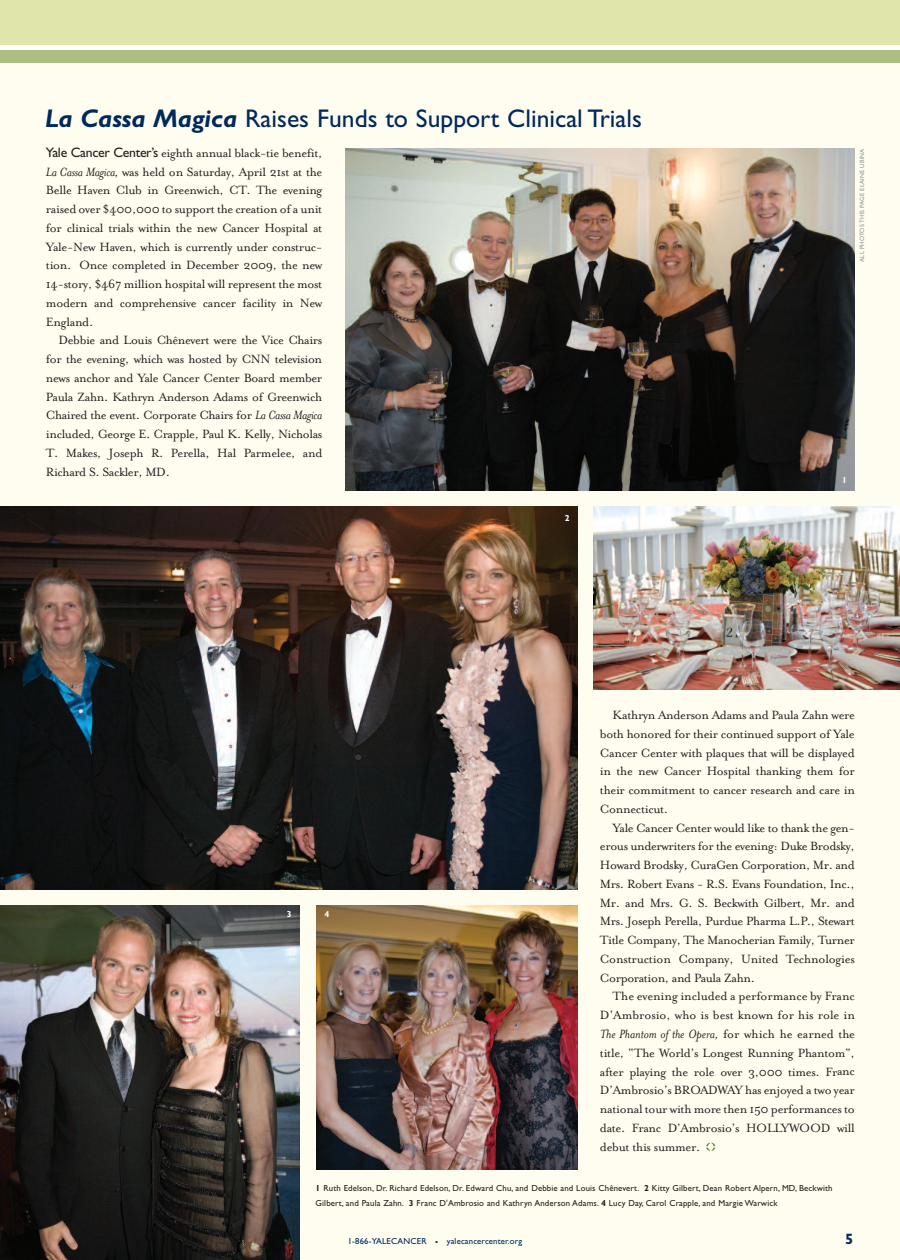
<style>
.page{position:relative;width:900px;height:1260px;background:#fff}
.page>*{position:absolute;margin:0;border:0;box-sizing:border-box;transform-origin:0 0}
.t1{font:25.62px "Gill Sans";color:#00295c}
.t2{font:700 15px "Gill Sans";color:#00295c}
.t3{font:13.75px/18.8px "Mrs Eaves Roman";letter-spacing:-.025em;color:#231f20;text-align:justify}
.t4{font:13.75px/18.8px "Mrs Eaves Roman";letter-spacing:-.005em;color:#231f20;text-align:right}
.t5{font:italic 13.75px "Mrs Eaves";letter-spacing:-.005em;color:#231f20}
.t6{font:8.75px/15px "Gill Sans";letter-spacing:.015em;color:#231f20}
.t7{font:8.75px "Gill Sans";letter-spacing:.015em;color:#00295c}
.t8{font:700 8.75px "Gill Sans";color:#fff}
.t9{font:6.25px "Gill Sans";letter-spacing:.025em;color:#939598}
.s1{font-weight:700;font-style:italic}
.s2{font-family:"Gill Sans"}
.s3{font-family:"Mrs Eaves";font-style:italic}
.s4{font-family:"Mrs Eaves Roman";font-style:normal}
.s5{font-weight:700}
</style>
<div class="page">
<div style="left:0;top:62px;width:900px;height:1198px;background:#fffdef"></div>
<div style="left:0;top:0;width:900px;height:45px;background:#e0e5ab"></div>
<div style="left:0;top:50px;width:900px;height:12px;background:#adbe83"></div>
<img style="left:0;top:906px;width:300px;height:354px">
<img style="left:346px;top:148px;width:509px;height:343px">
<img style="left:0;top:506px;width:578px;height:384px">
<svg style="left:706px;top:1143px;width:9px;height:8px"></svg>
<img style="left:317px;top:906px;width:261px;height:264px">
<img style="left:594px;top:506px;width:306px;height:183px">
<h1 class="t1" style="left:45px;top:108px;width:598px"><span class="s1">La Cassa Magica</span> Raises Funds to Support Clinical Trials</h1>
<p class="t3" style="left:46px;top:143px;width:278px"><span class="s2">Yale Cancer Center’s</span> eighth annual black-tie benefit, <span class="s3">La Cassa Magica,</span> was held on Saturday, April 21st at the Belle Haven Club in Greenwich, CT. The evening raised over $400,000 to support the creation of a unit for clinical trials within the new Cancer Hospital at Yale-New Haven, which is currently under construc&shy;tion. Once completed in December 2009, the new 14-story, $467 million hospital will represent the most modern and comprehensive cancer facility in New England.</p>
<p class="t3" style="left:46px;top:330px;width:278px;text-indent:13px">Debbie and Louis Chênevert were the Vice Chairs for the evening, which was hosted by CNN television news anchor and Yale Cancer Center Board member Paula Zahn. Kathryn Anderson Adams of Greenwich Chaired the event. Corporate Chairs for <span class="s3">La Cassa Magica </span>included, George E. Crapple, Paul K. Kelly, Nicholas T. Makes, Joseph R. Perella, Hal Parmelee, and Richard S. Sackler, MD.</p>
<p class="t8" style="left:565px;top:514px;width:6px">2</p>
<p class="t9" style="left:860px;top:262px;width:115px;rotate:-90deg">ALL PHOTOS THIS PAGE ELAINE UBINA</p>
<p class="t8" style="left:842px;top:477px;width:6px">1</p>
<p class="t8" style="left:287px;top:911px;width:6px">3</p>
<p class="t8" style="left:325px;top:911px;width:6px">4</p>
<p class="t3" style="left:600px;top:705px;width:256px;text-indent:13px">Kathryn Anderson Adams and Paula Zahn were both honored for their continued support of Yale Cancer Center with plaques that will be displayed in the new Cancer Hospital thanking them for their commitment to cancer research and care in Connecticut.</p>
<p class="t3" style="left:600px;top:818px;width:256px;text-indent:13px">Yale Cancer Center would like to thank the gen&shy;erous underwriters for the evening: Duke Brodsky, Howard Brodsky, CuraGen Corporation, Mr. and Mrs. Robert Evans - R.S. Evans Foundation, Inc., Mr. and Mrs. G. S. Beckwith Gilbert, Mr. and Mrs. Joseph Perella, Purdue Pharma L.P., Stewart Title Company, The Manocherian Family, Turner Construction Company, United Technologies Corporation, and Paula Zahn.</p>
<p class="t4" style="left:600px;top:986px;width:257px">The evening included a performance by Franc<br>D’Ambrosio, who is best known for his role in</p>
<p class="t5" style="left:600px;top:1025px;width:257px">The Phantom of the Opera, <span class="s4">for which he earned the</span></p>
<p class="t3" style="left:600px;top:1043px;width:257px">title, “The World’s Longest Running Phantom”, after playing the role over 3,000 times. Franc D’Ambrosio’s BROADWAY has enjoyed a two year national tour with more then 150 performances to date. Franc D’Ambrosio’s HOLLYWOOD will debut this summer.</p>
<p class="t6" style="left:316px;top:1182px;width:518px"><span class="s5">1</span> Ruth Edelson, Dr. Richard Edelson, Dr. Edward Chu, and Debbie and Louis Chênevert. <span class="s5">2</span> Kitty Gilbert, Dean Robert Alpern, MD, Beckwith<br>Gilbert, and Paula Zahn. <span class="s5">3</span> Franc D'Ambrosio and Kathryn Anderson Adams. <span class="s5">4</span> Lucy Day, Carol Crapple, and Margie Warwick</p>
<p class="t7" style="left:348px;top:1238px;width:176px">1-866-YALECANCER • yalecancercenter.org</p>
<p class="t2" style="left:845px;top:1234px;width:10px">5</p>
</div>
